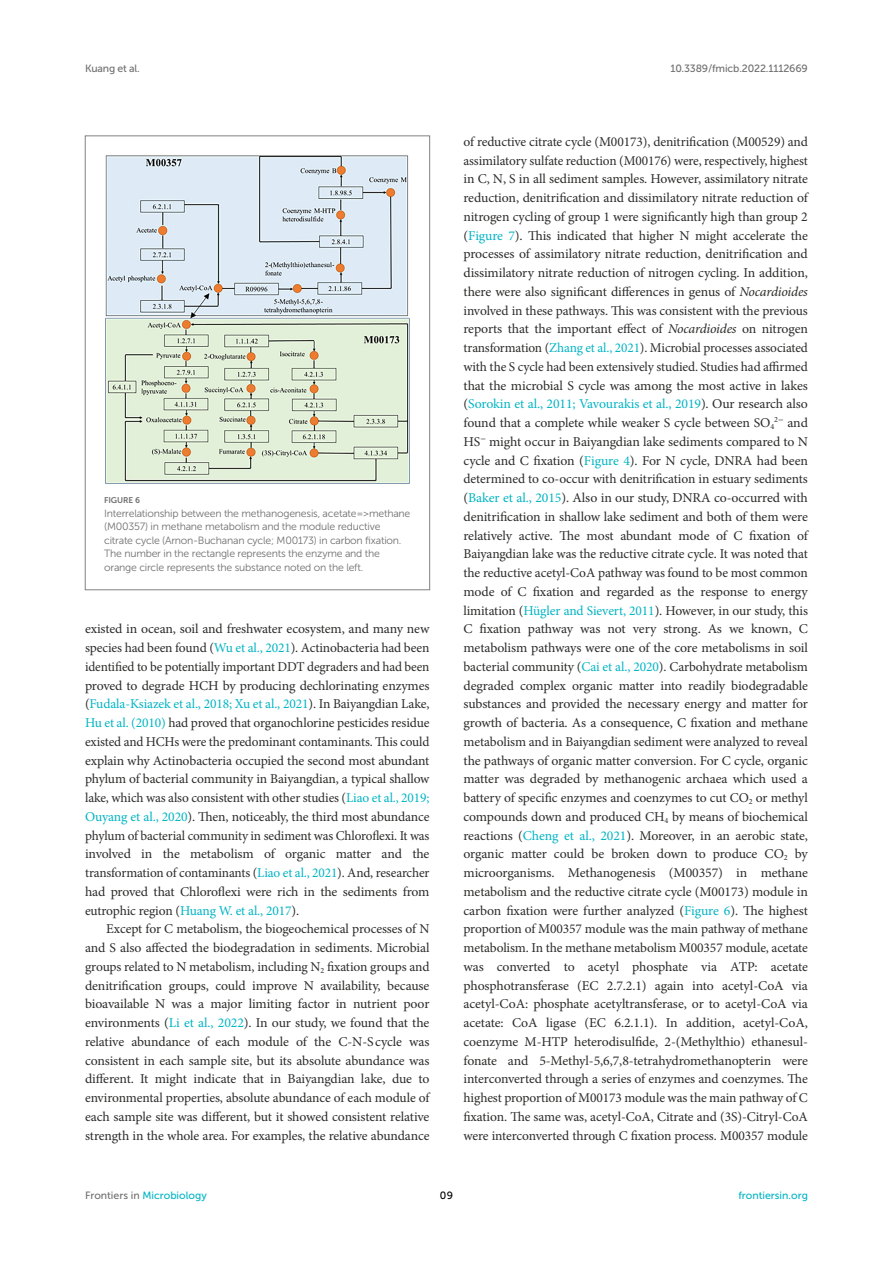
<style>
.page{position:relative;width:893px;height:1263px;background:#fff}
.page>*{position:absolute;margin:0;border:0;box-sizing:border-box;transform-origin:0 0}
.TEXT{font:13.5px/18.8px "Minion Pro";letter-spacing:-.01em;color:#2b2b2a;text-align:justify}
.FIG_LEG{font:10.5px/13.5px "Museo Sans 300";letter-spacing:-.02em;color:#706f70}
.t1{font:10.5px "Museo Sans 500";color:#00b4c4}
.t2{font:10.5px "Museo Sans 500";letter-spacing:-.015em;color:#706f70}
.t3{font:10.5px "Museo Sans 500";color:#000}
.FIG_HD{font:8.25px "Museo Sans 700";letter-spacing:-.01em;color:#706f70}
.s1{color:#00b4c4}
.s2{font-style:italic}
.s3{color:#706f70}
</style>
<div class="page">
<img style="left:105px;top:155px;width:305px;height:329px">
<div style="left:85px;top:136px;width:345px;height:454px;border:1px solid #808285"></div>
<p class="t2" style="left:85px;top:63px;width:56px">Kuang et al.</p>
<p class="t2" style="left:670px;top:63px;width:139px">10.3389/fmicb.2022.1112669</p>
<p class="FIG_HD" style="left:104px;top:496px;width:37px">FIGURE 6</p>
<p class="FIG_LEG" style="left:104px;top:507px;width:308px">Interrelationship between the methanogenesis, acetate = &gt;methane (M00357) in methane metabolism and the module reductive citrate cycle (Arnon-Buchanan cycle; M00173) in carbon fixation.<br>The number in the rectangle represents the enzyme and the orange circle represents the substance noted on the left.</p>
<p class="TEXT" style="left:85px;top:620px;width:346px">existed in ocean, soil and freshwater ecosystem, and many new species had been found (<span class="s1">Wu et al., 2021</span>). Actinobacteria had been identified to be potentially important DDT degraders and had been proved to degrade HCH by producing dechlorinating enzymes (<span class="s1">Fudala-Ksiazek et al., 2018; Xu et al., 2021</span>). In Baiyangdian Lake, <span class="s1">Hu et al. (2010)</span> had proved that organochlorine pesticides residue existed and HCHs were the predominant contaminants. This could explain why Actinobacteria occupied the second most abundant phylum of bacterial community in Baiyangdian, a typical shallow lake, which was also consistent with other studies (<span class="s1">Liao et al., 2019; Ouyang et al., 2020</span>). Then, noticeably, the third most abundance phylum of bacterial community in sediment was Chloroflexi. It was involved in the metabolism of organic matter and the transformation of contaminants (<span class="s1">Liao et al., 2021</span>). And, researcher had proved that Chloroflexi were rich in the sediments from eutrophic region (<span class="s1">Huang W. et al., 2017</span>).</p>
<p class="TEXT" style="left:85px;top:920px;width:346px;text-indent:21px">Except for C metabolism, the biogeochemical processes of N and S also affected the biodegradation in sediments. Microbial groups related to N metabolism, including N<sub>2</sub> fixation groups and denitrification groups, could improve N availability, because bioavailable N was a major limiting factor in nutrient poor environments (<span class="s1">Li et al., 2022</span>). In our study, we found that the relative abundance of each module of the C-N-Scycle was consistent in each sample site, but its absolute abundance was different. It might indicate that in Baiyangdian lake, due to environmental properties, absolute abundance of each module of each sample site was different, but it showed consistent relative strength in the whole area. For examples, the relative abundance</p>
<p class="TEXT" style="left:463px;top:132px;width:346px">of reductive citrate cycle (M00173), denitrification (M00529) and assimilatory sulfate reduction (M00176) were, respectively, highest in C, N, S in all sediment samples. However, assimilatory nitrate reduction, denitrification and dissimilatory nitrate reduction of nitrogen cycling of group 1 were significantly high than group 2 (<span class="s1">Figure 7</span>). This indicated that higher N might accelerate the processes of assimilatory nitrate reduction, denitrification and dissimilatory nitrate reduction of nitrogen cycling. In addition, there were also significant differences in genus of <span class="s2">Nocardioides </span>involved in these pathways. This was consistent with the previous reports that the important effect of <span class="s2">Nocardioides</span> on nitrogen transformation (<span class="s1">Zhang et al., 2021</span>). Microbial processes associated with the S cycle had been extensively studied. Studies had affirmed that the microbial S cycle was among the most active in lakes (<span class="s1">Sorokin et al., 2011; Vavourakis et al., 2019</span>). Our research also found that a complete while weaker S cycle between SO<sub>4</sub><sup>2</sup><sup>−</sup> and HS<sup>−</sup> might occur in Baiyangdian lake sediments compared to N cycle and C fixation (<span class="s1">Figure 4</span>). For N cycle, DNRA had been determined to co-occur with denitrification in estuary sediments (<span class="s1">Baker et al., 2015</span>). Also in our study, DNRA co-occurred with denitrification in shallow lake sediment and both of them were relatively active. The most abundant mode of C fixation of Baiyangdian lake was the reductive citrate cycle. It was noted that the reductive acetyl-CoA pathway was found to be most common mode of C fixation and regarded as the response to energy limitation (<span class="s1">Hügler and Sievert, 2011</span>). However, in our study, this C fixation pathway was not very strong. As we known, C metabolism pathways were one of the core metabolisms in soil bacterial community (<span class="s1">Cai et al., 2020</span>). Carbohydrate metabolism degraded complex organic matter into readily biodegradable substances and provided the necessary energy and matter for growth of bacteria. As a consequence, C fixation and methane metabolism and in Baiyangdian sediment were analyzed to reveal the pathways of organic matter conversion. For C cycle, organic matter was degraded by methanogenic archaea which used a battery of specific enzymes and coenzymes to cut CO<sub>2</sub> or methyl compounds down and produced CH<sub>4</sub> by means of biochemical reactions (<span class="s1">Cheng et al., 2021</span>). Moreover, in an aerobic state, organic matter could be broken down to produce CO<sub>2</sub> by microorganisms. Methanogenesis (M00357) in methane metabolism and the reductive citrate cycle (M00173) module in carbon fixation were further analyzed (<span class="s1">Figure 6</span>). The highest proportion of M00357 module was the main pathway of methane metabolism. In the methane metabolism M00357 module, acetate was converted to acetyl phosphate via ATP: acetate phosphotransferase (EC 2.7.2.1) again into acetyl-CoA via acetyl-CoA: phosphate acetyltransferase, or to acetyl-CoA via acetate: CoA ligase (EC 6.2.1.1). In addition, acetyl-CoA, coenzyme M-HTP heterodisulfide, 2-(Methylthio) ethanesul&shy;fonate and 5-Methyl-5,6,7,8-tetrahydromethanopterin were interconverted through a series of enzymes and coenzymes. The highest proportion of M00173 module was the main pathway of C fixation. The same was, acetyl-CoA, Citrate and (3S)-Citryl-CoA were interconverted through C fixation process. M00357 module</p>
<p class="t1" style="left:85px;top:1190px;width:123px"><span class="s3">Frontiers in</span> Microbiology</p>
<p class="t3" style="left:440px;top:1190px;width:15px">09</p>
<p class="t1" style="left:738px;top:1190px;width:71px">frontiersin.org</p>
</div>
